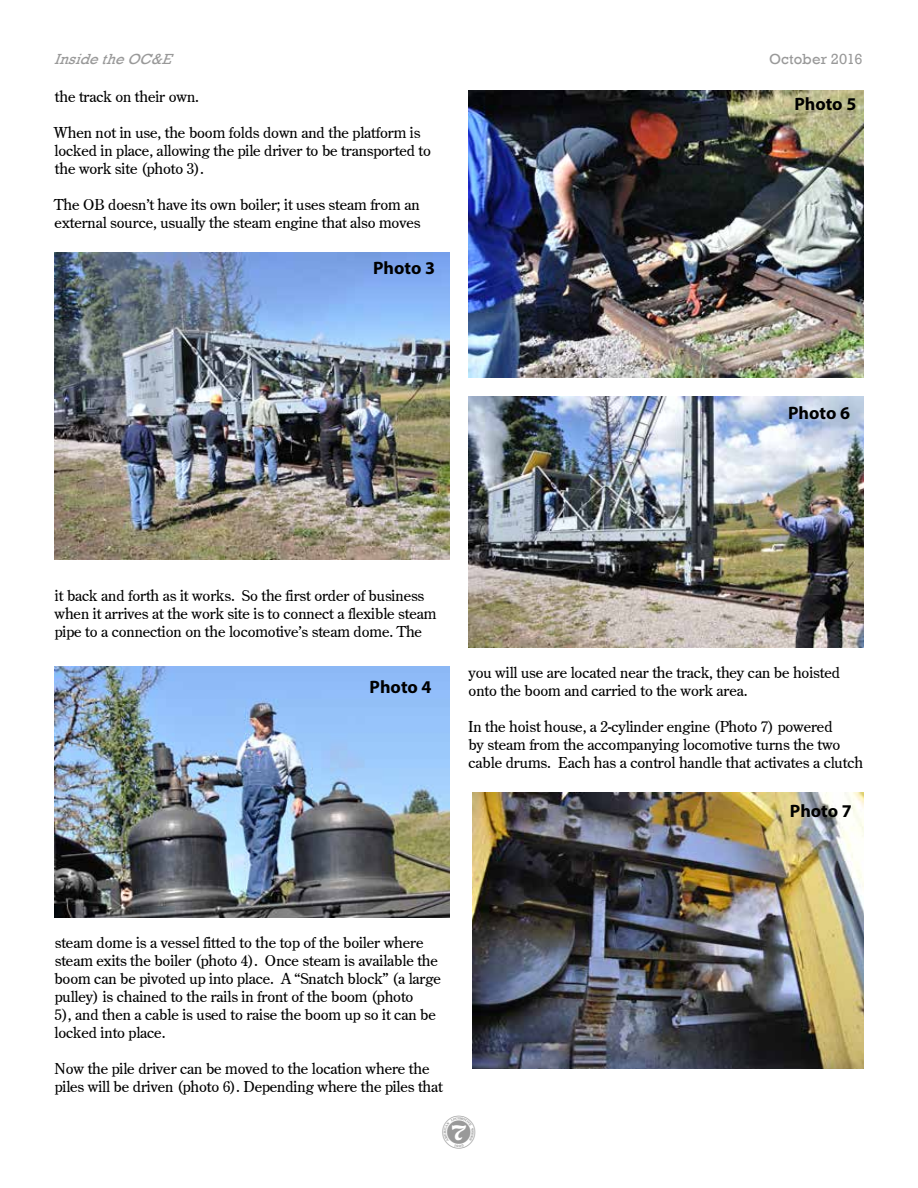
<style>
.page{position:relative;width:918px;height:1188px;background:#fff}
.page>*{position:absolute;margin:0;border:0;box-sizing:border-box;transform-origin:0 0}
.t1{font:700 18px "Myriad Pro";color:#000}
.t2{font:15px/18px "Century Old Style";color:#000}
.t3{font:italic 15px "Rockwell";color:#999}
.t4{font:15px "Rockwell";letter-spacing:.01em;color:#999}
</style>
<div class="page">
<img style="left:472px;top:792px;width:392px;height:277px">
<img style="left:468px;top:396px;width:396px;height:252px">
<img style="left:54px;top:666px;width:396px;height:252px">
<img style="left:54px;top:252px;width:396px;height:308px">
<img style="left:468px;top:90px;width:396px;height:288px">
<p class="t3" style="left:54px;top:51px;width:125px">InsidetheOC&amp;E</p>
<p class="t4" style="left:769px;top:51px;width:95px">October 2016</p>
<p class="t2" style="left:55px;top:87px;width:146px">the track on their own.</p>
<p class="t2" style="left:54px;top:123px;width:379px">When not in use, the boom folds down and the platform is locked in place, allowing the pile driver to be transported to the work site (photo 3).</p>
<p class="t2" style="left:54px;top:195px;width:368px">The OB doesn't have its own boiler; it uses steam from an external source, usually the steam engine that also moves</p>
<p class="t1" style="left:794px;top:92px;width:63px">Photo 5</p>
<p class="t1" style="left:373px;top:256px;width:63px">Photo 3</p>
<p class="t1" style="left:788px;top:401px;width:63px">Photo 6</p>
<p class="t2" style="left:55px;top:586px;width:383px">it back and forth as it works. So the first order of business when it arrives at the work site is to connect a flexible steam pipe to a connection on the locomotive's steam dome. The</p>
<p class="t1" style="left:370px;top:675px;width:63px">Photo 4</p>
<p class="t2" style="left:468px;top:663px;width:373px">you will use are located near the track, they can be hoisted onto the boom and carried to the work area.</p>
<p class="t2" style="left:468px;top:717px;width:396px">In the hoist house, a 2-cylinder engine (Photo 7) powered<br>by steam from the accompanying locomotive turns the two cable drums. Each has a control handle that activates a clutch</p>
<p class="t1" style="left:790px;top:799px;width:63px">Photo 7</p>
<p class="t2" style="left:54px;top:933px;width:388px">steam dome is a vessel fitted to the top of the boiler where steam exits the boiler (photo 4). Once steam is available the boom can be pivoted up into place. A “Snatch block” (a large pulley) is chained to the rails in front of the boom (photo<br>5), and then a cable is used to raise the boom up so it can be locked into place.</p>
<p class="t2" style="left:54px;top:1059px;width:390px">Now the pile driver can be moved to the location where the piles will be driven (photo 6). Depending where the piles that</p>
</div>
